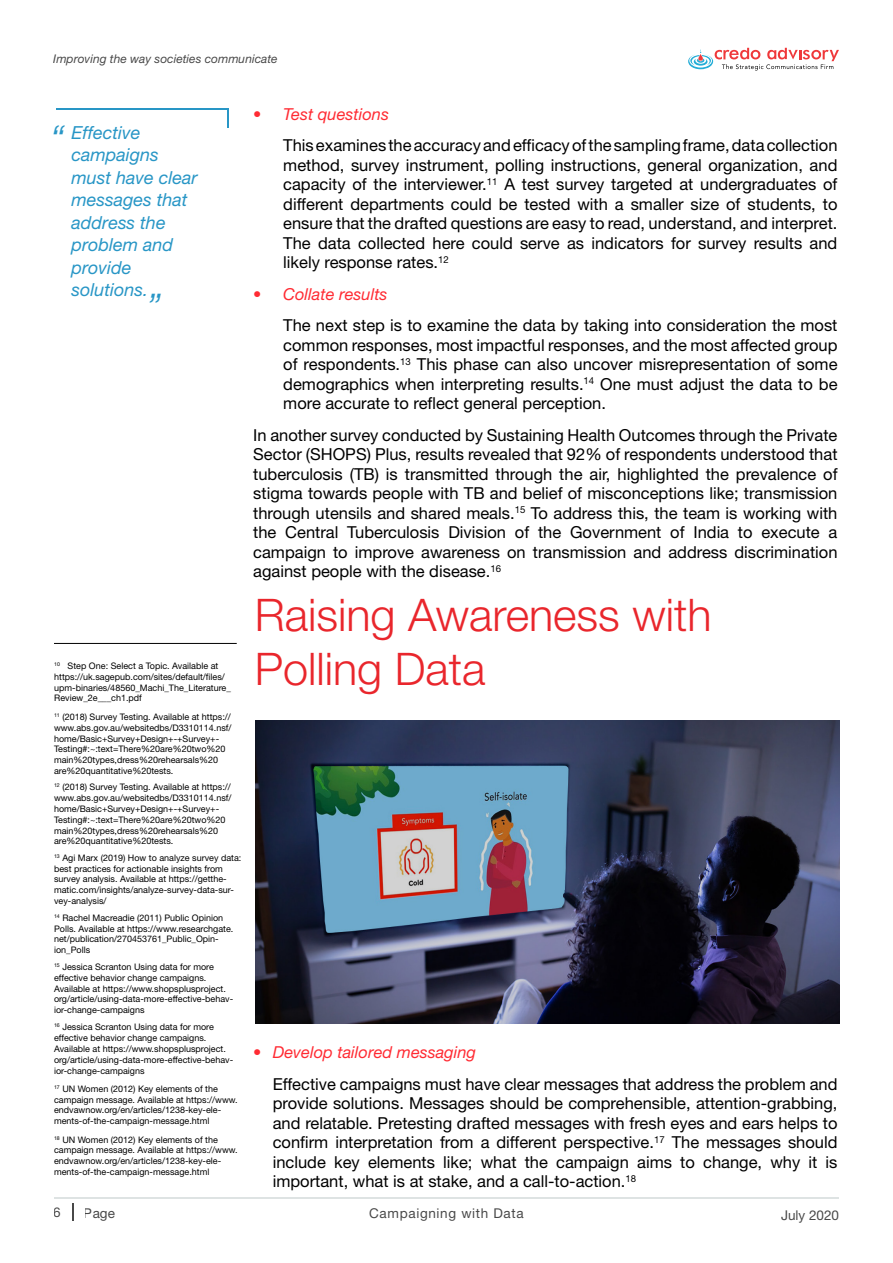
<style>
.page{position:relative;width:893px;height:1263px;background:#fff}
.page>*{position:absolute;margin:0;border:0;box-sizing:border-box;transform-origin:0 0}
.t1{font:300 45px/54px "Helvetica Neue LT Std";color:#e9262c}
.t2{font:italic 300 37.5px "Helvetica Neue LT Std";color:#2896c6}
.t3{font:italic 18px/22.5px "Helvetica Neue LT Std";color:#2896c6}
.t4{font:16.5px/19.5px "Helvetica Neue LT Std";color:#000;text-align:justify}
.t5{font:italic 16.5px "Helvetica Neue LT Std";color:#ff2b33}
.t6{font:13.5px "Helvetica Neue LT Std";letter-spacing:.05em;color:#000}
.t7{font:13.5px "Helvetica Neue LT Std";color:#000}
.t8{font:italic 12px "Helvetica Neue LT Std";color:#000}
.t9{font:9px/10.8px "Helvetica Neue LT Std";color:#000}
</style>
<div class="page">
<svg style="left:73px;top:1203px;width:1px;height:17px"></svg>
<hr style="left:54px;top:1197px;width:785px;height:1px;background:#8a9b9c">
<hr style="left:0;top:130px;width:893px;height:1px;background:#000">
<svg style="left:688px;top:48px;width:151px;height:23px"></svg>
<hr style="left:56px;top:108px;width:172px;height:2px;background:#2896c6">
<hr style="left:227px;top:108px;width:2px;height:20px;background:#2896c6">
<hr style="left:54px;top:643px;width:183px;height:1px;background:#000">
<img style="left:256px;top:720px;width:584px;height:303px">
<div style="left:338px;top:1022px;width:109px;height:23px;background:#fff"></div>
<p class="t8" style="left:53px;top:51px;width:226px">Improving the way societies communicate</p>
<h2 class="t2" style="left:50px;top:116px;width:15px">“</h2>
<p class="t3" style="left:72px;top:121px;width:128px">Effective campaigns must have clear messages that address the problem and provide solutions.</p>
<h2 class="t2" style="left:164px;top:312px;width:15px;rotate:-180deg">“</h2>
<p class="t9" style="left:54px;top:660px;width:178px"><sup>10</sup> Step One: Select a Topic. Available at https://uk.sagepub.com/sites/default/files/ upm-binaries/48560_Machi_The_Literature_ Review_2e___ch1.pdf</p>
<p class="t9" style="left:54px;top:711px;width:179px"><sup>11</sup> (2018) Survey Testing. Available at https:// www.abs.gov.au/websitedbs/D3310114.nsf/ home/Basic+Survey+Design+-+Survey+- Testing#:~:text=There%20are%20two%20 main%20types,dress%20rehearsals%20 are%20quantitative%20tests.</p>
<p class="t9" style="left:54px;top:781px;width:179px"><sup>12</sup> (2018) Survey Testing. Available at https:// www.abs.gov.au/websitedbs/D3310114.nsf/ home/Basic+Survey+Design+-+Survey+- Testing#:~:text=There%20are%20two%20 main%20types,dress%20rehearsals%20 are%20quantitative%20tests.</p>
<p class="t9" style="left:54px;top:852px;width:189px"><sup>13</sup> Agi Marx (2019) How to analyze survey data: best practices for actionable insights from survey analysis. Available at https://getthe&shy;matic.com/insights/analyze-survey-data-sur&shy;vey-analysis/</p>
<p class="t9" style="left:54px;top:912px;width:181px"><sup>14</sup> Rachel Macreadie (2011) Public Opinion Polls. Available at https://www.researchgate. net/publication/270453761_Public_Opin&shy;ion_Polls</p>
<p class="t9" style="left:54px;top:961px;width:181px"><sup>15</sup> Jessica Scranton Using data for more effective behavior change campaigns.<br>Available at https://www.shopsplusproject. org/article/using-data-more-effective-behav&shy;ior-change-campaigns</p>
<p class="t9" style="left:54px;top:1022px;width:181px"><sup>16</sup> Jessica Scranton Using data for more effective behavior change campaigns.<br>Available at https://www.shopsplusproject. org/article/using-data-more-effective-behav&shy;ior-change-campaigns</p>
<p class="t9" style="left:54px;top:1083px;width:185px"><sup>17</sup> UN Women (2012) Key elements of the campaign message. Available at https://www. endvawnow.org/en/articles/1238-key-ele&shy;ments-of-the-campaign-message.html</p>
<p class="t9" style="left:54px;top:1134px;width:185px"><sup>18</sup> UN Women (2012) Key elements of the campaign message. Available at https://www. endvawnow.org/en/articles/1238-key-ele&shy;ments-of-the-campaign-message.html</p>
<p class="t5" style="left:253px;top:104px;width:137px">• Test questions</p>
<p class="t4" style="left:283px;top:135px;width:556px">This examines the accuracy and efficacy of the sampling frame, data collection method, survey instrument, polling instructions, general organization, and capacity of the interviewer.<sup>11</sup> A test survey targeted at undergraduates of different departments could be tested with a smaller size of students, to ensure that the drafted questions are easy to read, understand, and interpret.<br>The data collected here could serve as indicators for survey results and likely response rates.<sup>12</sup></p>
<p class="t5" style="left:253px;top:284px;width:136px">• Collate results</p>
<p class="t4" style="left:283px;top:315px;width:556px">The next step is to examine the data by taking into consideration the most common responses, most impactful responses, and the most affected group of respondents.<sup>13</sup> This phase can also uncover misrepresentation of some demographics when interpreting results.<sup>14</sup> One must adjust the data to be more accurate to reflect general perception.</p>
<p class="t4" style="left:253px;top:425px;width:586px">In another survey conducted by Sustaining Health Outcomes through the Private Sector (SHOPS) Plus, results revealed that 92% of respondents understood that tuberculosis (TB) is transmitted through the air, highlighted the prevalence of stigma towards people with TB and belief of misconceptions like; transmission through utensils and shared meals.<sup>15</sup> To address this, the team is working with the Central Tuberculosis Division of the Government of India to execute a campaign to improve awareness on transmission and address discrimination against people with the disease.<sup>16</sup></p>
<h1 class="t1" style="left:255px;top:587px;width:458px">Raising Awareness with<br>Polling Data</h1>
<p class="t5" style="left:253px;top:1043px;width:224px">• Develop tailored messaging</p>
<p class="t4" style="left:273px;top:1074px;width:566px">Effective campaigns must have clear messages that address the problem and provide solutions. Messages should be comprehensible, attention-grabbing, and relatable. Pretesting drafted messages with fresh eyes and ears helps to confirm interpretation from a different perspective.<sup>17</sup> The messages should include key elements like; what the campaign aims to change, why it is important, what is at stake, and a call-to-action.<sup>18</sup></p>
<p class="t6" style="left:54px;top:1204px;width:9px">6</p>
<p class="t6" style="left:84px;top:1205px;width:32px">Page</p>
<p class="t6" style="left:369px;top:1205px;width:156px">Campaigning with Data</p>
<p class="t7" style="left:781px;top:1207px;width:60px">July 2020</p>
</div>
